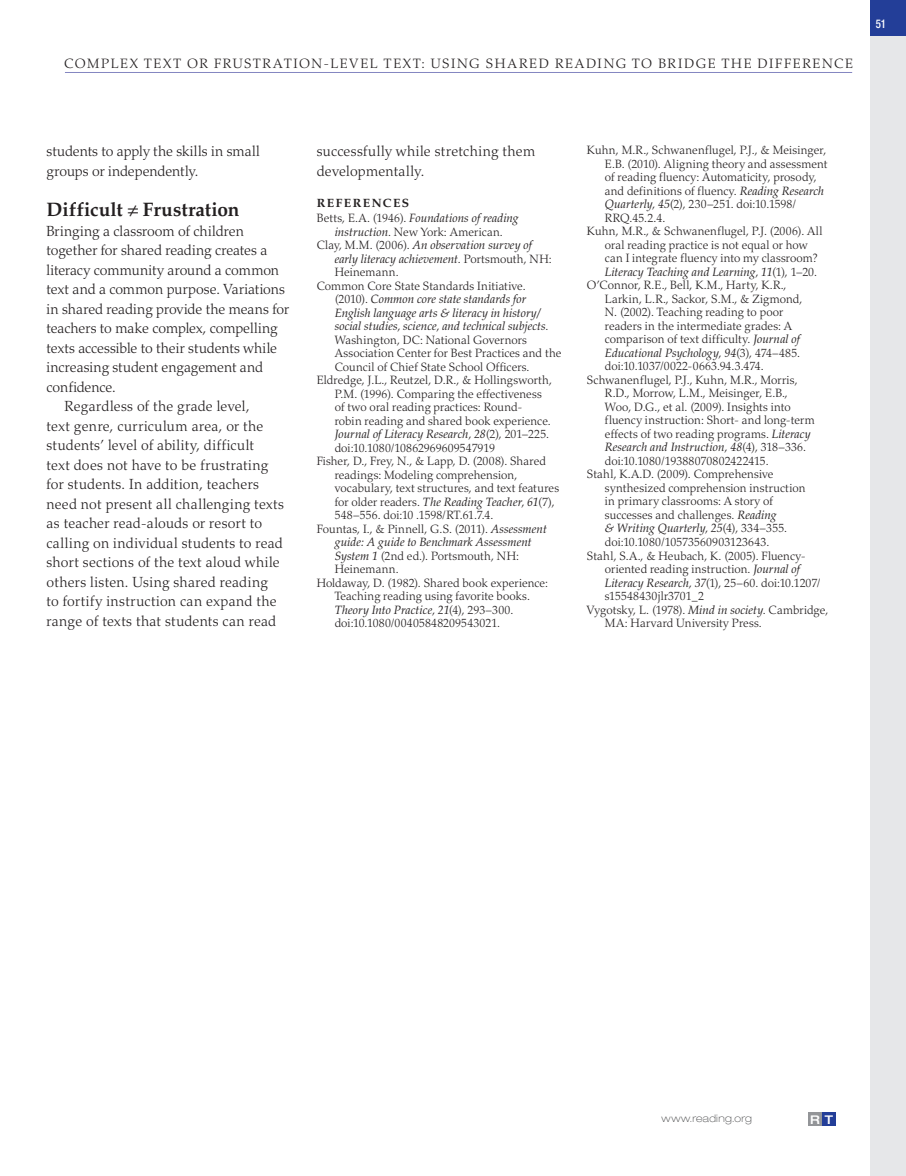
<style>
.page{position:relative;width:906px;height:1176px;background:#fff}
.page>*{position:absolute;margin:0;border:0;box-sizing:border-box;transform-origin:0 0}
.t1{font:700 19.5px "Palatino LT Std";color:#231f20}
.t2{font:300 14.7px/19.5px "Palatino LT Std";letter-spacing:.015em;color:#231f20}
.t3{font:300 14.7px/19.5px "Palatino LT Std";letter-spacing:-.005em;color:#231f20}
.t4{font:300 13.5px "Palatino LT Std";letter-spacing:.125em;color:#231f20}
.t5{font:300 12px "Palatino LT Std";letter-spacing:.005em;color:#231f20}
.t6{font:italic 12px/15px "Palatino LT Std";letter-spacing:.005em;color:#231f20}
.t7{font:500 expanded 12px "Helvetica Neue LT Std";color:#fff}
.t8{font:500 condensed 12px "Helvetica Neue LT Std";color:#fff;scale:.9 1}
.t9{font:100 expanded 10.5px "Helvetica Neue LT Std";letter-spacing:.025em;color:#4b4c4d}
.s1{font-weight:700;font-style:normal}
.s2{font-weight:300;font-style:normal}
.s3{font-weight:400;font-style:italic}
</style>
<div class="page">
<hr style="left:65px;top:72px;width:787px;height:1px;background:#8587c1">
<div style="left:808px;top:1112px;width:13px;height:14px;background:#939598"></div>
<div style="left:822px;top:1112px;width:13px;height:14px;background:#233e98"></div>
<div style="left:870px;top:0;width:35px;height:1175px;background:#e6e7e9"></div>
<div style="left:870px;top:0;width:35px;height:36px;background:#233e98"></div>
<p class="t4" style="left:64px;top:58px;width:790px">COMPLEX TEXT OR FRUSTRATION-LEVEL TEXT: USING SHARED READING TO BRIDGE THE DIFFERENCE</p>
<p class="t8" style="left:875px;top:19px;width:13px">51</p>
<p class="t3" style="left:46px;top:143px;width:215px">students to apply the skills in small groups or independently.</p>
<h1 class="t1" style="left:46px;top:202px;width:194px">Difficult ≠ Frustration</h1>
<p class="t2" style="left:46px;top:223px;width:199px">Bringing a classroom of children</p>
<p class="t3" style="left:46px;top:242px;width:222px">together for shared reading creates a</p>
<p class="t3" style="left:46px;top:262px;width:234px">literacy community around a common</p>
<p class="t2" style="left:46px;top:281px;width:240px">text and a common purpose. Variations</p>
<p class="t3" style="left:46px;top:301px;width:244px">in shared reading provide the means for</p>
<p class="t3" style="left:46px;top:320px;width:233px">teachers to make complex, compelling</p>
<p class="t3" style="left:46px;top:340px;width:232px">texts accessible to their students while</p>
<p class="t3" style="left:46px;top:359px;width:218px">increasing student engagement and</p>
<p class="t3" style="left:46px;top:379px;width:71px">confidence.</p>
<p class="t2" style="left:64px;top:398px;width:187px">Regardless of the grade level,</p>
<p class="t2" style="left:46px;top:418px;width:218px">text genre, curriculum area, or the</p>
<p class="t2" style="left:46px;top:437px;width:209px">students’ level of ability, difficult</p>
<p class="t2" style="left:46px;top:457px;width:223px">text does not have to be frustrating</p>
<p class="t2" style="left:46px;top:476px;width:214px">for students. In addition, teachers</p>
<p class="t2" style="left:46px;top:496px;width:239px">need not present all challenging texts</p>
<p class="t2" style="left:46px;top:515px;width:217px">as teacher read-alouds or resort to</p>
<p class="t2" style="left:46px;top:535px;width:238px">calling on individual students to read</p>
<p class="t2" style="left:46px;top:554px;width:235px">short sections of the text aloud while</p>
<p class="t2" style="left:46px;top:574px;width:223px">others listen. Using shared reading</p>
<p class="t2" style="left:46px;top:593px;width:231px">to fortify instruction can expand the</p>
<p class="t2" style="left:46px;top:613px;width:231px">range of texts that students can read</p>
<p class="t2" style="left:316px;top:143px;width:220px">successfully while stretching them developmentally.</p>
<p class="t6" style="left:316px;top:197px;width:203px"><span class="s1">REFERENCES<br></span><span class="s2">Betts, E.A. (1946).</span> Foundations of reading</p>
<p class="t5" style="left:334px;top:227px;width:169px"><span class="s3">instruction</span>. New York: American.</p>
<p class="t6" style="left:316px;top:239px;width:217px"><span class="s2">Clay, M.M. (2006).</span> An observation survey of</p>
<p class="t6" style="left:334px;top:252px;width:218px">early literacy achievement<span class="s2">. Portsmouth, NH:</span></p>
<p class="t5" style="left:334px;top:267px;width:65px">Heinemann.</p>
<p class="t5" style="left:316px;top:281px;width:210px">Common Core State Standards Initiative.</p>
<p class="t6" style="left:334px;top:293px;width:193px"><span class="s2">(2010).</span> Common core state standards for</p>
<p class="t6" style="left:334px;top:306px;width:207px">English language arts &amp; literacy in history/</p>
<p class="t6" style="left:334px;top:320px;width:215px">social studies, science, and technical subjects<span class="s2">.</span></p>
<p class="t5" style="left:334px;top:335px;width:194px">Washington, DC: National Governors</p>
<p class="t5" style="left:334px;top:348px;width:228px">Association Center for Best Practices and the</p>
<p class="t5" style="left:334px;top:362px;width:196px">Council of Chief State School Officers.</p>
<p class="t5" style="left:316px;top:375px;width:237px">Eldredge, J.L., Reutzel, D.R., &amp; Hollingsworth,</p>
<p class="t5" style="left:334px;top:389px;width:208px">P.M. (1996). Comparing the effectiveness</p>
<p class="t5" style="left:334px;top:402px;width:189px">of two oral reading practices: Round-</p>
<p class="t5" style="left:334px;top:416px;width:217px">robin reading and shared book experience.</p>
<p class="t6" style="left:334px;top:428px;width:216px">Journal of Literacy Research, 28<span class="s2">(2), 201–225.</span></p>
<p class="t5" style="left:334px;top:443px;width:162px">doi:10.1080/10862969609547919</p>
<p class="t5" style="left:316px;top:456px;width:231px">Fisher, D., Frey, N., &amp; Lapp, D. (2008). Shared</p>
<p class="t5" style="left:334px;top:470px;width:184px">readings: Modeling comprehension,</p>
<p class="t5" style="left:334px;top:483px;width:226px">vocabulary, text structures, and text features</p>
<p class="t5" style="left:334px;top:497px;width:221px">for older readers. <span class="s3">The Reading Teacher, 61</span>(7),</p>
<p class="t5" style="left:334px;top:510px;width:160px">548–556. doi:10 .1598/RT.61.7.4.</p>
<p class="t5" style="left:316px;top:524px;width:232px">Fountas, I., &amp; Pinnell, G.S. (2011). <span class="s3">Assessment</span></p>
<p class="t6" style="left:334px;top:536px;width:198px">guide: A guide to Benchmark Assessment</p>
<p class="t5" style="left:334px;top:551px;width:186px"><span class="s3">System 1</span> (2nd ed.). Portsmouth, NH:</p>
<p class="t5" style="left:334px;top:564px;width:65px">Heinemann.</p>
<p class="t5" style="left:316px;top:578px;width:233px">Holdaway, D. (1982). Shared book experience:</p>
<p class="t5" style="left:334px;top:591px;width:197px">Teaching reading using favorite books.</p>
<p class="t6" style="left:334px;top:603px;width:180px">Theory Into Practice, 21<span class="s2">(4), 293–300.</span></p>
<p class="t5" style="left:334px;top:618px;width:167px">doi:10.1080/00405848209543021.</p>
<p class="t5" style="left:586px;top:146px;width:241px">Kuhn, M.R., Schwanenflugel, P.J., &amp; Meisinger,</p>
<p class="t5" style="left:604px;top:159px;width:224px">E.B. (2010). Aligning theory and assessment</p>
<p class="t5" style="left:604px;top:173px;width:213px">of reading fluency: Automaticity, prosody,</p>
<p class="t5" style="left:604px;top:186px;width:221px">and definitions of fluency. <span class="s3">Reading Research</span></p>
<p class="t5" style="left:604px;top:200px;width:193px"><span class="s3">Quarterly, 45</span>(2), 230–251. doi:10.1598/</p>
<p class="t5" style="left:604px;top:213px;width:62px">RRQ.45.2.4.</p>
<p class="t5" style="left:586px;top:227px;width:237px">Kuhn, M.R., &amp; Schwanenflugel, P.J. (2006). All</p>
<p class="t5" style="left:604px;top:240px;width:204px">oral reading practice is not equal or how</p>
<p class="t5" style="left:604px;top:254px;width:214px">can I integrate fluency into my classroom?</p>
<p class="t6" style="left:604px;top:265px;width:214px">Literacy Teaching and Learning, 11<span class="s2">(1), 1–20.</span></p>
<p class="t5" style="left:586px;top:281px;width:201px">O’Connor, R.E., Bell, K.M., Harty, K.R.,</p>
<p class="t5" style="left:604px;top:294px;width:199px">Larkin, L.R., Sackor, S.M., &amp; Zigmond,</p>
<p class="t5" style="left:604px;top:308px;width:180px">N. (2002). Teaching reading to poor</p>
<p class="t5" style="left:604px;top:321px;width:189px">readers in the intermediate grades: A</p>
<p class="t5" style="left:604px;top:335px;width:197px">comparison of text difficulty. <span class="s3">Journal of</span></p>
<p class="t6" style="left:604px;top:346px;width:196px">Educational Psychology, 94<span class="s2">(3), 474–485.</span></p>
<p class="t5" style="left:604px;top:362px;width:160px">doi:10.1037/0022-0663.94.3.474.</p>
<p class="t5" style="left:586px;top:375px;width:212px">Schwanenflugel, P.J., Kuhn, M.R., Morris,</p>
<p class="t5" style="left:604px;top:389px;width:184px">R.D., Morrow, L.M., Meisinger, E.B.,</p>
<p class="t5" style="left:604px;top:402px;width:187px">Woo, D.G., et al. (2009). Insights into</p>
<p class="t5" style="left:604px;top:416px;width:211px">fluency instruction: Short- and long-term</p>
<p class="t5" style="left:604px;top:429px;width:207px">effects of two reading programs. <span class="s3">Literacy</span></p>
<p class="t6" style="left:604px;top:441px;width:203px">Research and Instruction, 48<span class="s2">(4), 318–336.</span></p>
<p class="t5" style="left:604px;top:456px;width:165px">doi:10.1080/19388070802422415.</p>
<p class="t5" style="left:586px;top:470px;width:188px">Stahl, K.A.D. (2009). Comprehensive</p>
<p class="t5" style="left:604px;top:483px;width:202px">synthesized comprehension instruction</p>
<p class="t5" style="left:604px;top:497px;width:169px">in primary classrooms: A story of</p>
<p class="t5" style="left:604px;top:510px;width:173px">successes and challenges. <span class="s3">Reading</span></p>
<p class="t6" style="left:604px;top:522px;width:183px">&amp; Writing Quarterly, 25<span class="s2">(4), 334–355.</span></p>
<p class="t5" style="left:604px;top:537px;width:166px">doi:10.1080/10573560903123643.</p>
<p class="t5" style="left:586px;top:551px;width:220px">Stahl, S.A., &amp; Heubach, K. (2005). Fluency-</p>
<p class="t5" style="left:604px;top:564px;width:197px">oriented reading instruction. <span class="s3">Journal of</span></p>
<p class="t5" style="left:604px;top:578px;width:217px"><span class="s3">Literacy Research, 37</span>(1), 25–60. doi:10.1207/</p>
<p class="t5" style="left:604px;top:591px;width:101px">s15548430jlr3701_2</p>
<p class="t5" style="left:586px;top:605px;width:243px">Vygotsky, L. (1978). <span class="s3">Mind in society</span>. Cambridge,</p>
<p class="t5" style="left:604px;top:618px;width:158px">MA: Harvard University Press.</p>
<p class="t9" style="left:661px;top:1114px;width:92px">www.reading.org</p>
<p class="t7" style="left:809px;top:1114px;width:25px">R T</p>
</div>
